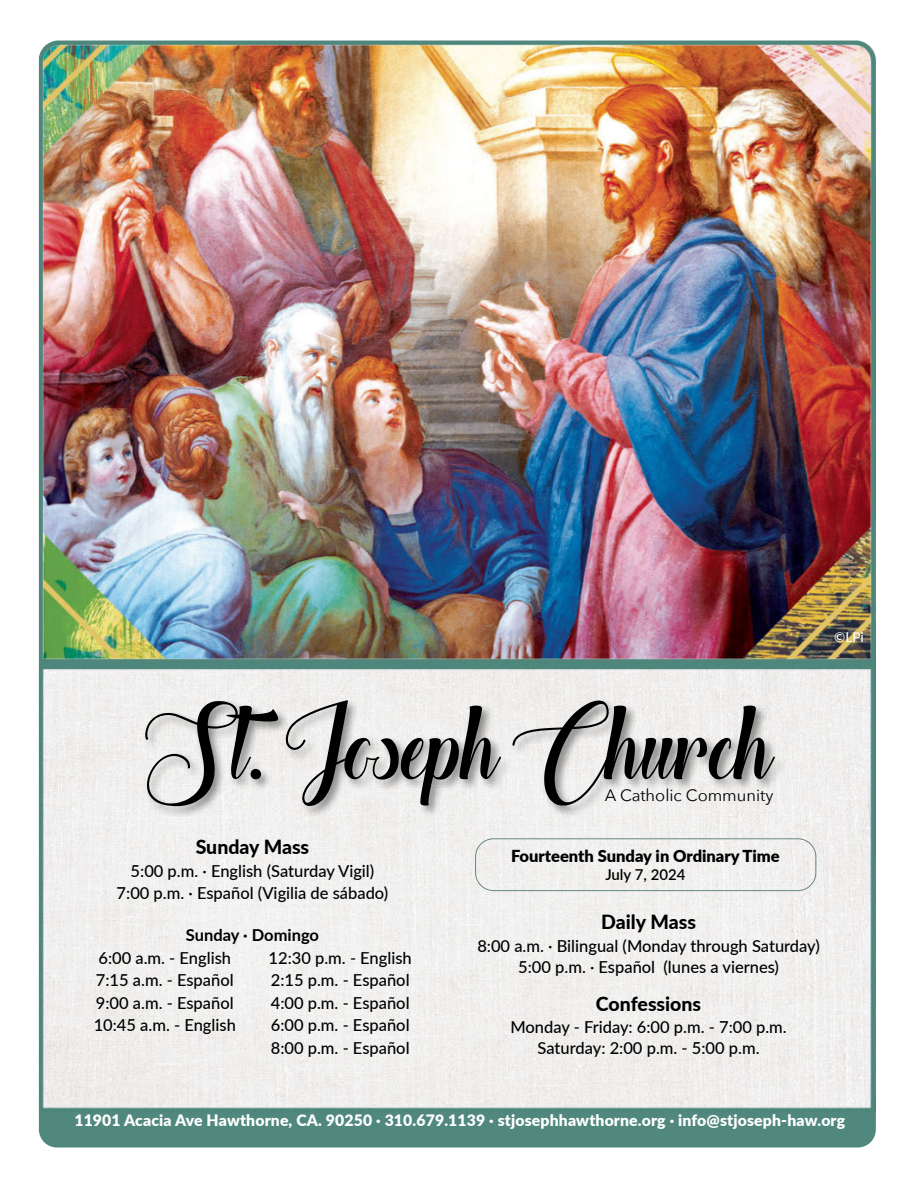
<style>
.page{position:relative;width:918px;height:1188px;background:#fff}
.page>*{position:absolute;margin:0;border:0;box-sizing:border-box;transform-origin:0 0}
.t1{font:105px "The Heartof Everything Demo";color:#000}
.t2{font:800 19.5px "Lato";color:#000}
.t3{font:500 16.5px/22.5px "Lato";color:#000;text-align:center}
.t4{font:900 16.5px "Lato";color:#000}
.t5{font:16.5px "Avenir Next";color:#000}
.t6{font:700 16.5px "Lato";color:#000}
.t7{font:900 15.75px "Lato";letter-spacing:.01em;color:#fff}
.t8{font:600 15px "Lato";color:#000}
.t9{font:500 13.5px "Lato";color:#fff}
</style>
<div class="page">
<img style="left:39px;top:40px;width:837px;height:1107px">
<div style="left:475px;top:838px;width:341px;height:53px;border:1px solid #69877f;border-radius:18px"></div>
<div style="left:142px;top:698px;width:644px;height:120px;background:#000;opacity:.43"></div>
<p class="t9" style="left:834px;top:627px;width:31px">©LPi</p>
<h1 class="t1" style="left:145px;top:667px;width:629px">St. Joseph Church</h1>
<p class="t2" style="left:196px;top:833px;width:115px">Sunday Mass</p>
<p class="t3" style="left:117px;top:859px;width:273px">5:00 p.m. · English (Saturday Vigil)<br>7:00 p.m. · Español (Vigilia de sábado)</p>
<p class="t6" style="left:186px;top:923px;width:135px">Sunday · Domingo</p>
<p class="t3" style="left:94px;top:946px;width:144px;text-align:left">6:00 a.m. - English<br>7:15 a.m. - Español<br>9:00 a.m. - Español<br>10:45 a.m. - English</p>
<p class="t3" style="left:269px;top:946px;width:145px;text-align:left">12:30 p.m. - English<br>2:15 p.m. - Español<br>4:00 p.m. - Español<br>6:00 p.m. - Español<br>8:00 p.m. - Español</p>
<p class="t5" style="left:605px;top:782px;width:170px">A Catholic Community</p>
<p class="t4" style="left:511px;top:844px;width:270px">Fourteenth Sunday in Ordinary Time</p>
<p class="t8" style="left:605px;top:864px;width:82px">July 7, 2024</p>
<p class="t2" style="left:601px;top:908px;width:96px">Daily Mass</p>
<p class="t3" style="left:477px;top:935px;width:344px;line-height:21px">8:00 a.m. · Bilingual (Monday through Saturday)<br>5:00 p.m. · Español (lunes a viernes)</p>
<p class="t2" style="left:596px;top:989px;width:107px">Confessions</p>
<p class="t3" style="left:510px;top:1016px;width:278px;line-height:21px">Monday - Friday: 6:00 p.m. - 7:00 p.m.<br>Saturday: 2:00 p.m. - 5:00 p.m.</p>
<p class="t7" style="left:74px;top:1109px;width:772px">11901 Acacia Ave Hawthorne, CA. 90250 · 310.679.1139 · stjosephhawthorne.org · info@stjoseph-haw.org</p>
</div>
